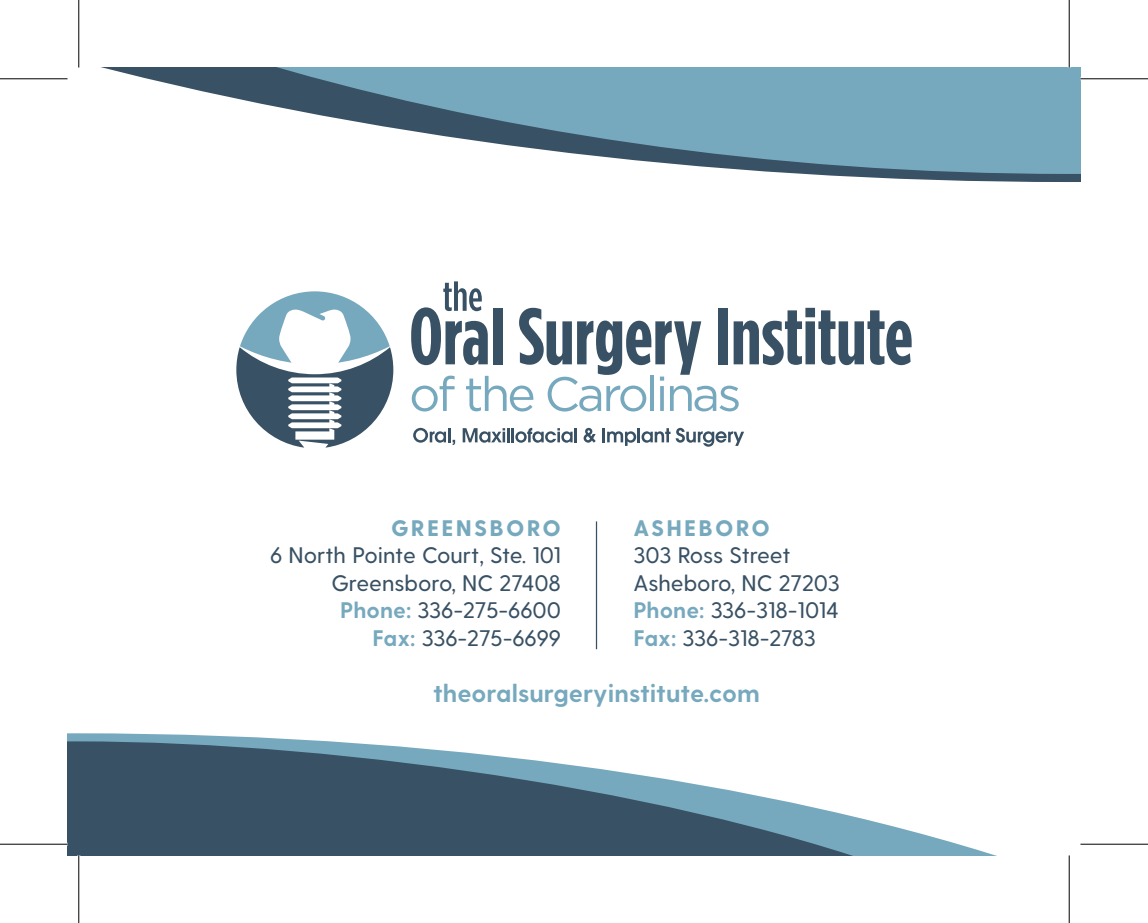
<style>
.page{position:relative;width:1148px;height:923px;background:#fff}
.page>*{position:absolute;margin:0;border:0;box-sizing:border-box;transform-origin:0 0}
.t1{font:700 25px "Greycliff CF";color:#77a9be}
.t2{font:500 22.5px/27.5px "Greycliff CF";color:#395164;text-align:right}
.t3{font:800 22.5px "Greycliff CF";letter-spacing:.1em;color:#77a9be}
.s1{font-weight:700;color:#77a9be}
</style>
<div class="page">
<svg style="left:105px;top:68px;width:975px;height:114px"></svg>
<svg style="left:240px;top:68px;width:840px;height:106px;fill:#77a9be"></svg>
<svg style="left:68px;top:733px;width:926px;height:122px"></svg>
<svg style="left:68px;top:741px;width:877px;height:114px;fill:#395164"></svg>
<svg style="left:411px;top:281px;width:500px;height:130px"></svg>
<svg style="left:413px;top:428px;width:42px;height:17px"></svg>
<svg style="left:462px;top:428px;width:47px;height:14px"></svg>
<hr style="left:511px;top:428px;width:3px;height:14px;background:#395164">
<svg style="left:515px;top:428px;width:57px;height:14px"></svg>
<hr style="left:574px;top:428px;width:3px;height:14px;background:#395164">
<svg style="left:583px;top:428px;width:12px;height:14px"></svg>
<hr style="left:602px;top:428px;width:3px;height:14px;background:#395164">
<svg style="left:607px;top:428px;width:137px;height:18px"></svg>
<svg style="left:236px;top:291px;width:157px;height:156px"></svg>
<hr style="left:596px;top:521px;width:1px;height:128px;background:#395164">
<hr style="left:0;top:78px;width:68px;height:1px;background:#000">
<hr style="left:1080px;top:78px;width:68px;height:1px;background:#000">
<hr style="left:0;top:843px;width:68px;height:1px;background:#000">
<hr style="left:1080px;top:843px;width:68px;height:1px;background:#000">
<hr style="left:78px;top:0;width:1px;height:68px;background:#000">
<hr style="left:78px;top:855px;width:1px;height:67px;background:#000">
<hr style="left:1068px;top:0;width:1px;height:68px;background:#000">
<hr style="left:1068px;top:855px;width:1px;height:67px;background:#000">
<p class="t3" style="left:633px;top:514px;width:138px">ASHEBORO</p>
<p class="t2" style="left:633px;top:542px;width:208px;text-align:left">303 Ross Street<br>Asheboro, NC 27203<br><span class="s1">Phone:</span> 336-318-1014<br><span class="s1">Fax:</span> 336-318-2783</p>
<p class="t1" style="left:433px;top:678px;width:328px">theoralsurgeryinstitute.com</p>
<p class="t3" style="left:391px;top:514px;width:171px">GREENSBORO</p>
<p class="t2" style="left:270px;top:542px;width:292px">6 North Pointe Court, Ste. 101<br>Greensboro, NC 27408<br><span class="s1">Phone:</span> 336-275-6600<br><span class="s1">Fax:</span> 336-275-6699</p>
</div>
